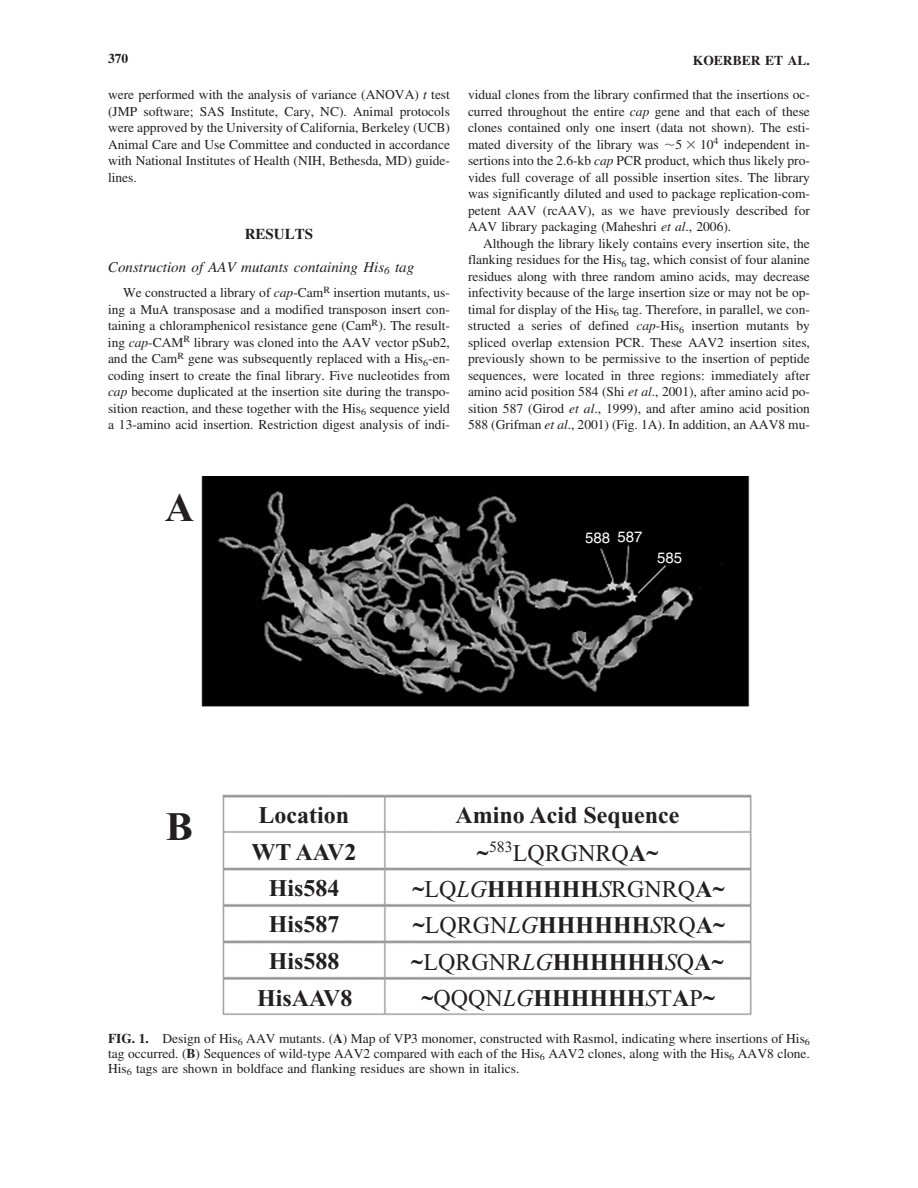
<style>
.page{position:relative;width:918px;height:1188px;background:#fff}
.page>*{position:absolute;margin:0;border:0;box-sizing:border-box;transform-origin:0 0}
.t1{font:700 40.5px "Times New Roman";color:#231f20}
.t2{font:700 24px/36.5px "Times New Roman";color:#231f20;text-align:center}
.t3{font:24px "Times New Roman";color:#231f20}
.t4{font:italic 15px "Times";color:#231f20}
.t5{font:15px "Helvetica";color:#fff}
.t6{font:700 15px "Times";color:#231f20}
.t7{font:13.5px/16.5px "Times";color:#231f20;text-align:justify}
.t8{font:700 13.5px "Times";color:#231f20}
.s1{font-style:italic}
.s2{font-family:"Mathematical Pi Three"}
.s3{font-weight:700}
.s4{font-weight:400}
.s5{font-weight:400;font-style:italic}
</style>
<div class="page">
<img style="left:201px;top:476px;width:551px;height:539px">
<p class="t8" style="left:108px;top:54px;width:22px">370</p>
<p class="t8" style="left:693px;top:55px;width:119px">KOERBER ET AL.</p>
<p class="t7" style="left:108px;top:88px;width:344px">were performed with the analysis of variance (ANOVA) <span class="s1">t</span> test (JMP software; SAS Institute, Cary, NC). Animal protocols were approved by the University of California, Berkeley (UCB)<br>Animal Care and Use Committee and conducted in accordance with National Institutes of Health (NIH, Bethesda, MD) guide&shy;lines.</p>
<p class="t6" style="left:245px;top:228px;width:70px">RESULTS</p>
<p class="t4" style="left:108px;top:261px;width:308px">Construction of AAV mutants containing His<sub>6</sub> tag</p>
<p class="t7" style="left:108px;top:286px;width:344px;text-indent:15px">We constructed a library of <span class="s1">cap</span>-Cam<sup>R</sup> insertion mutants, us&shy;ing a MuA transposase and a modified transposon insert con&shy;taining a chloramphenicol resistance gene (Cam<sup>R</sup>). The result&shy;ing <span class="s1">cap</span>-CAM<sup>R</sup> library was cloned into the AAV vector pSub2, and the Cam<sup>R</sup> gene was subsequently replaced with a His<sub>6</sub>-en&shy;coding insert to create the final library. Five nucleotides from <span class="s1">cap</span> become duplicated at the insertion site during the transpo&shy;sition reaction, and these together with the His<sub>6</sub> sequence yield a 13-amino acid insertion. Restriction digest analysis of indi-</p>
<p class="t7" style="left:468px;top:88px;width:343px">vidual clones from the library confirmed that the insertions oc&shy;curred throughout the entire <span class="s1">cap</span> gene and that each of these clones contained only one insert (data not shown). The esti&shy;mated diversity of the library was <span class="s2">-</span>5</p>
<p class="t7" style="left:468px;top:137px;width:343px;text-indent:232px">10<sup>4</sup> independent in&shy;sertions into the 2.6-kb <span class="s1">cap</span> PCR product, which thus likely pro&shy;vides full coverage of all possible insertion sites. The library was significantly diluted and used to package replication-com&shy;petent AAV (rcAAV), as we have previously described for AAV library packaging (Maheshri <span class="s1">et al</span>., 2006).</p>
<p class="t7" style="left:468px;top:236px;width:344px;text-indent:15px">Although the library likely contains every insertion site, the flanking residues for the His<sub>6</sub> tag, which consist of four alanine residues along with three random amino acids, may decrease infectivity because of the large insertion size or may not be op&shy;timal for display of the His<sub>6</sub> tag. Therefore, in parallel, we con&shy;structed a series of defined <span class="s1">cap</span>-His<sub>6</sub> insertion mutants by spliced overlap extension PCR. These AAV2 insertion sites, previously shown to be permissive to the insertion of peptide sequences, were located in three regions: immediately after amino acid position 584 (Shi <span class="s1">et al</span>., 2001), after amino acid po&shy;sition 587 (Girod <span class="s1">et al</span>., 1999), and after amino acid position 588 (Grifman <span class="s1">et al</span>., 2001) (Fig. 1A). In addition, an AAV8 mu-</p>
<h1 class="t1" style="left:165px;top:492px;width:31px">A</h1>
<p class="t5" style="left:585px;top:532px;width:59px">588 587</p>
<p class="t5" style="left:657px;top:552px;width:27px">585</p>
<h1 class="t1" style="left:166px;top:811px;width:29px">B</h1>
<h2 class="t2" style="left:251px;top:799px;width:107px">Location<br>WT AAV2<br>His584<br>His587<br>His588<br>HisAAV8</h2>
<h2 class="t2" style="left:456px;top:799px;width:226px">Amino Acid Sequence</h2>
<h2 class="t3" style="left:477px;top:838px;width:183px"><span class="s3">~</span><sup>583</sup>LQRGNRQ<span class="s3">A~</span></h2>
<h2 class="t2" style="left:411px;top:873px;width:316px">~<span class="s4">LQ</span><span class="s5">LG</span>HHHHHH<span class="s5">S</span><span class="s4">RGNRQ</span>A~ ~<span class="s4">LQRGN</span><span class="s5">LG</span>HHHHHH<span class="s5">S</span><span class="s4">RQ</span>A~ ~<span class="s4">LQRGNR</span><span class="s5">LG</span>HHHHHH<span class="s5">S</span><span class="s4">Q</span>A~ ~<span class="s4">QQQN</span><span class="s5">LG</span>HHHHHH<span class="s5">S</span><span class="s4">T</span>A<span class="s4">P</span>~</h2>
<p class="t7" style="left:108px;top:1032px;width:703px;line-height:15px"><span class="s3">FIG. 1.</span> Design of His<sub>6</sub> AAV mutants. (<span class="s3">A</span>) Map of VP3 monomer, constructed with Rasmol, indicating where insertions of His<sub>6 </sub>tag occurred. (<span class="s3">B</span>) Sequences of wild-type AAV2 compared with each of the His<sub>6</sub> AAV2 clones, along with the His<sub>6</sub> AAV8 clone.<br>His<sub>6</sub> tags are shown in boldface and flanking residues are shown in italics.</p>
</div>
